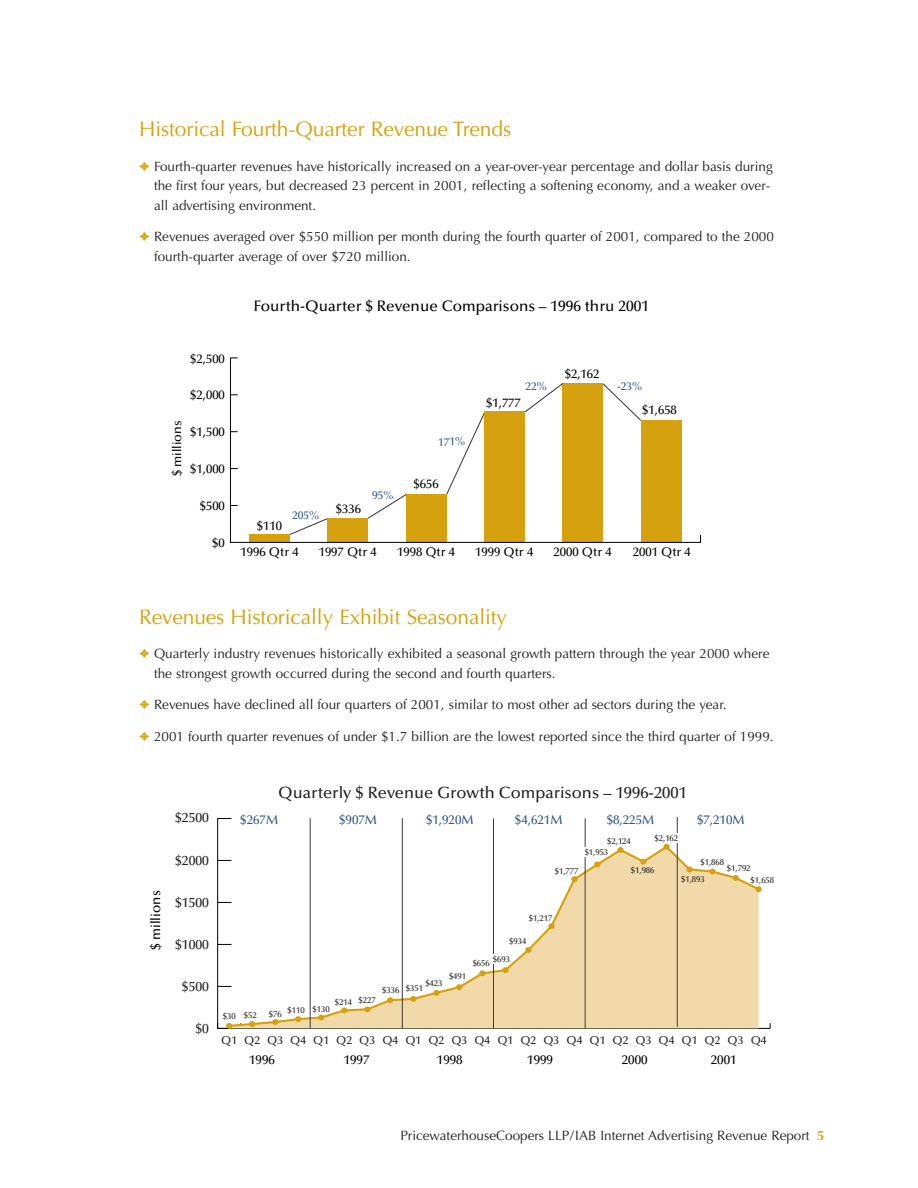
<style>
.page{position:relative;width:918px;height:1188px;background:#fff}
.page>*{position:absolute;margin:0;border:0;box-sizing:border-box;transform-origin:0 0}
.t1{font:21px "Optima";letter-spacing:-.005em;color:#d5a10e}
.t2{font:500 16.35px "Optima";color:#231f20}
.t3{font:500 15.3px "Optima";color:#000}
.t4{font:13.5px/19.5px "Optima";color:#231f20}
.t5{font:500 13.5px "Optima";color:#231f20}
.t6{font:500 13.5px "Optima";color:#000}
.t7{font:500 12.9px "Optima";color:#30598a}
.t8{font:500 12.9px "Optima";color:#000}
.t9{font:500 12.6px "Optima";color:#000}
.t10{font:500 11.4px "Optima";color:#231f20}
.t11{font:500 11.4px "Optima";letter-spacing:-.005em;color:#30598a}
.t12{font:500 8.55px/11.2px "Optima";color:#231f20}
.s1{color:#d5a10e}
.s2{font-weight:700;color:#d5a10e}
</style>
<div class="page">
<svg style="left:230px;top:357px;width:471px;height:186px"></svg>
<svg style="left:524px;top:382px;width:40px;height:31px"></svg>
<hr style="left:218px;top:1028px;width:552px;height:1px;background:#000">
<hr style="left:217px;top:818px;width:1px;height:210px;background:#000">
<svg style="left:218px;top:818px;width:13px;height:1px"></svg>
<svg style="left:227px;top:844px;width:534px;height:184px"></svg>
<svg style="left:217px;top:1023px;width:15px;height:6px"></svg>
<svg style="left:249px;top:1021px;width:6px;height:6px"></svg>
<div style="left:272px;top:1019px;width:7px;height:6px;background:#d5a10e;border-radius:50%"></div>
<svg style="left:295px;top:1016px;width:6px;height:6px"></svg>
<svg style="left:318px;top:1015px;width:6px;height:5px"></svg>
<svg style="left:341px;top:1007px;width:6px;height:6px"></svg>
<div style="left:364px;top:1006px;width:7px;height:6px;background:#d5a10e;border-radius:50%"></div>
<svg style="left:387px;top:997px;width:6px;height:6px"></svg>
<svg style="left:410px;top:996px;width:6px;height:6px"></svg>
<div style="left:433px;top:990px;width:7px;height:6px;background:#d5a10e;border-radius:50%"></div>
<svg style="left:456px;top:984px;width:6px;height:6px"></svg>
<div style="left:479px;top:970px;width:7px;height:6px;background:#d5a10e;border-radius:50%"></div>
<div style="left:502px;top:967px;width:7px;height:6px;background:#d5a10e;border-radius:50%"></div>
<div style="left:525px;top:947px;width:7px;height:6px;background:#d5a10e;border-radius:50%"></div>
<div style="left:548px;top:923px;width:7px;height:6px;background:#d5a10e;border-radius:50%"></div>
<div style="left:571px;top:876px;width:7px;height:6px;background:#d5a10e;border-radius:50%"></div>
<svg style="left:594px;top:861px;width:6px;height:6px"></svg>
<div style="left:617px;top:847px;width:7px;height:6px;background:#d5a10e;border-radius:50%"></div>
<svg style="left:640px;top:859px;width:6px;height:6px"></svg>
<div style="left:663px;top:844px;width:7px;height:6px;background:#d5a10e;border-radius:50%"></div>
<div style="left:686px;top:866px;width:7px;height:6px;background:#d5a10e;border-radius:50%"></div>
<svg style="left:709px;top:869px;width:7px;height:5px"></svg>
<div style="left:732px;top:875px;width:7px;height:6px;background:#d5a10e;border-radius:50%"></div>
<div style="left:755px;top:886px;width:7px;height:6px;background:#d5a10e;border-radius:50%"></div>
<hr style="left:310px;top:818px;width:1px;height:210px;background:#3b3b3b">
<hr style="left:402px;top:818px;width:1px;height:210px;background:#3b3b3b">
<hr style="left:493px;top:818px;width:1px;height:210px;background:#3b3b3b">
<hr style="left:585px;top:818px;width:1px;height:210px;background:#3b3b3b">
<hr style="left:677px;top:817px;width:1px;height:210px;background:#3b3b3b">
<div style="left:579px;top:847px;width:28px;height:9px;background:#fff"></div>
<div style="left:654px;top:833px;width:28px;height:10px;background:#fff"></div>
<div style="left:482px;top:954px;width:28px;height:9px;background:#fff"></div>
<svg style="left:372px;top:491px;width:21px;height:8px"></svg>
<h1 class="t1" style="left:139px;top:120px;width:374px">Historical Fourth-Quarter Revenue Trends</h1>
<p class="t4" style="left:154px;top:158px;width:620px;text-indent:-15px"><span class="s1">✦</span> Fourth-quarter revenues have historically increased on a year-over-year percentage and dollar basis during the first four years, but decreased 23 percent in 2001, reflecting a softening economy, and a weaker over&shy;all advertising environment.</p>
<p class="t4" style="left:154px;top:228px;width:621px;text-indent:-15px"><span class="s1">✦</span> Revenues averaged over $550 million per month during the fourth quarter of 2001, compared to the 2000 fourth-quarter average of over $720 million.</p>
<p class="t9" style="left:190px;top:353px;width:36px">$2,500</p>
<p class="t9" style="left:172px;top:476px;width:57px;rotate:-90deg">$ millions</p>
<p class="t9" style="left:190px;top:390px;width:36px">$2,000</p>
<p class="t9" style="left:190px;top:427px;width:36px">$1,500</p>
<p class="t9" style="left:190px;top:464px;width:36px">$1,000</p>
<p class="t9" style="left:200px;top:501px;width:27px">$500</p>
<p class="t9" style="left:212px;top:538px;width:14px">$0</p>
<p class="t3" style="left:254px;top:299px;width:397px">Fourth-Quarter $ Revenue Comparisons – 1996 thru 2001</p>
<p class="t9" style="left:257px;top:520px;width:27px">$110</p>
<p class="t11" style="left:292px;top:511px;width:29px">205%</p>
<p class="t9" style="left:336px;top:504px;width:27px">$336</p>
<p class="t11" style="left:438px;top:437px;width:29px;rotate:-1deg">171%</p>
<p class="t9" style="left:413px;top:479px;width:27px">$656</p>
<p class="t11" style="left:525px;top:381px;width:23px">22%</p>
<p class="t9" style="left:486px;top:398px;width:36px">$1,777</p>
<p class="t9" style="left:565px;top:369px;width:36px">$2,162</p>
<p class="t11" style="left:617px;top:382px;width:27px">-23%</p>
<p class="t9" style="left:642px;top:405px;width:36px">$1,658</p>
<p class="t9" style="left:241px;top:547px;width:60px">1996 Qtr 4</p>
<p class="t9" style="left:319px;top:547px;width:60px">1997 Qtr 4</p>
<p class="t9" style="left:397px;top:547px;width:60px">1998 Qtr 4</p>
<p class="t9" style="left:475px;top:547px;width:60px">1999 Qtr 4</p>
<p class="t9" style="left:554px;top:547px;width:60px">2000 Qtr 4</p>
<p class="t9" style="left:633px;top:547px;width:60px">2001 Qtr 4</p>
<h1 class="t1" style="left:139px;top:608px;width:369px">Revenues Historically Exhibit Seasonality</h1>
<p class="t4" style="left:154px;top:645px;width:617px;text-indent:-15px"><span class="s1">✦</span> Quarterly industry revenues historically exhibited a seasonal growth pattern through the year 2000 where the strongest growth occurred during the second and fourth quarters.</p>
<p class="t4" style="left:139px;top:696px;width:589px"><span class="s1">✦</span> Revenues have declined all four quarters of 2001, similar to most other ad sectors during the year.</p>
<p class="t4" style="left:139px;top:728px;width:636px"><span class="s1">✦</span> 2001 fourth quarter revenues of under $1.7 billion are the lowest reported since the third quarter of 1999.</p>
<p class="t6" style="left:150px;top:950px;width:61px;rotate:-90deg">$ millions</p>
<p class="t5" style="left:175px;top:812px;width:35px">$2500</p>
<p class="t5" style="left:175px;top:854px;width:35px">$2000</p>
<p class="t5" style="left:175px;top:897px;width:35px">$1500</p>
<p class="t5" style="left:175px;top:939px;width:35px">$1000</p>
<p class="t5" style="left:182px;top:981px;width:29px">$500</p>
<p class="t5" style="left:195px;top:1023px;width:15px">$0</p>
<p class="t2" style="left:278px;top:786px;width:410px">Quarterly $ Revenue Growth Comparisons – 1996-2001</p>
<p class="t7" style="left:240px;top:814px;width:39px">$267M</p>
<p class="t7" style="left:339px;top:814px;width:39px">$907M</p>
<p class="t7" style="left:426px;top:814px;width:49px">$1,920M</p>
<p class="t7" style="left:515px;top:814px;width:49px">$4,621M</p>
<p class="t7" style="left:607px;top:814px;width:49px">$8,225M</p>
<p class="t7" style="left:697px;top:814px;width:49px">$7,210M</p>
<p class="t12" style="left:585px;top:836px;width:48px;text-indent:23px">$2,124 $1,953</p>
<p class="t12" style="left:655px;top:833px;width:25px">$2,162</p>
<p class="t12" style="left:555px;top:866px;width:25px">$1,777</p>
<p class="t12" style="left:223px;top:1011px;width:14px">$30</p>
<p class="t12" style="left:449px;top:971px;width:19px">$491</p>
<p class="t12" style="left:425px;top:978px;width:19px">$423</p>
<p class="t12" style="left:382px;top:984px;width:42px">$336 $351</p>
<p class="t12" style="left:335px;top:996px;width:42px">$214 $227</p>
<p class="t12" style="left:288px;top:1004px;width:44px">$110 $130</p>
<p class="t12" style="left:244px;top:1010px;width:14px">$52</p>
<p class="t12" style="left:269px;top:1009px;width:14px">$76</p>
<p class="t12" style="left:529px;top:913px;width:25px">$1,217</p>
<p class="t12" style="left:493px;top:933px;width:35px;line-height:18.3px;text-indent:17px">$934 $693</p>
<p class="t12" style="left:473px;top:958px;width:19px">$656</p>
<p class="t12" style="left:631px;top:865px;width:25px">$1,986</p>
<p class="t12" style="left:701px;top:858px;width:25px">$1,868</p>
<p class="t12" style="left:727px;top:863px;width:25px">$1,792</p>
<p class="t12" style="left:681px;top:874px;width:25px">$1,893</p>
<p class="t12" style="left:751px;top:875px;width:25px">$1,658</p>
<p class="t10" style="left:221px;top:1035px;width:547px">Q1 Q2 Q3 Q4 Q1 Q2 Q3 Q4 Q1 Q2 Q3 Q4 Q1 Q2 Q3 Q4 Q1 Q2 Q3 Q4 Q1 Q2 Q3 Q4</p>
<p class="t8" style="left:249px;top:1055px;width:27px">1996</p>
<p class="t8" style="left:344px;top:1055px;width:27px">1997</p>
<p class="t8" style="left:437px;top:1055px;width:27px">1998</p>
<p class="t8" style="left:527px;top:1055px;width:27px">1999</p>
<p class="t8" style="left:622px;top:1055px;width:27px">2000</p>
<p class="t8" style="left:711px;top:1055px;width:27px">2001</p>
<p class="t4" style="left:400px;top:1127px;width:426px">PricewaterhouseCoopers LLP/IAB Internet Advertising Revenue Report <span class="s2">5</span></p>
</div>
